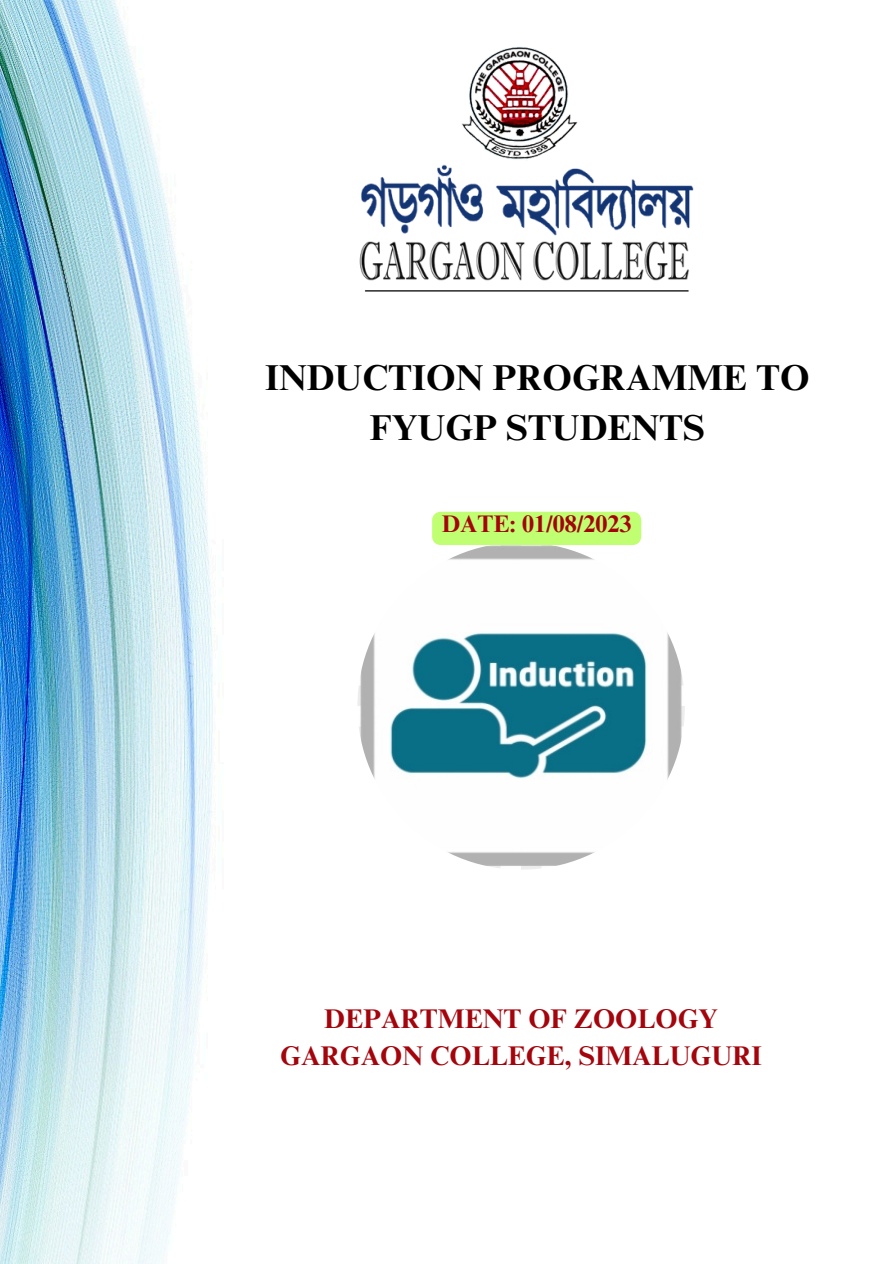
<style>
.page{position:relative;width:894px;height:1264px;background:#fff}
.page>*{position:absolute;margin:0;border:0;box-sizing:border-box;transform-origin:0 0}
.t1{font:700 36px/49.5px "Times NRMT Pro";color:#000;text-align:center}
.t2{font:700 27px/37.2px "Times NRMT Pro";color:#a4050c;text-align:center}
.t3{font:700 24px "Times NRMT Pro";color:#a4050c}
</style>
<div class="page">
<img style="left:0;top:0;width:213px;height:1263px">
<img style="left:461px;top:47px;width:117px;height:114px">
<img style="left:359px;top:164px;width:334px;height:128px">
<img style="left:357px;top:542px;width:327px;height:327px;border-radius:50%">
<div style="left:432px;top:512px;width:209px;height:33px;background:#c1ff72"></div>
<p class="t1" style="left:265px;top:358px;width:545px">INDUCTION PROGRAMME TO<br>FYUGP STUDENTS</p>
<h2 class="t3" style="left:441px;top:515px;width:191px">DATE: 01/08/2023</h2>
<p class="t2" style="left:280px;top:1003px;width:483px">DEPARTMENT OF ZOOLOGY<br>GARGAON COLLEGE, SIMALUGURI</p>
</div>
